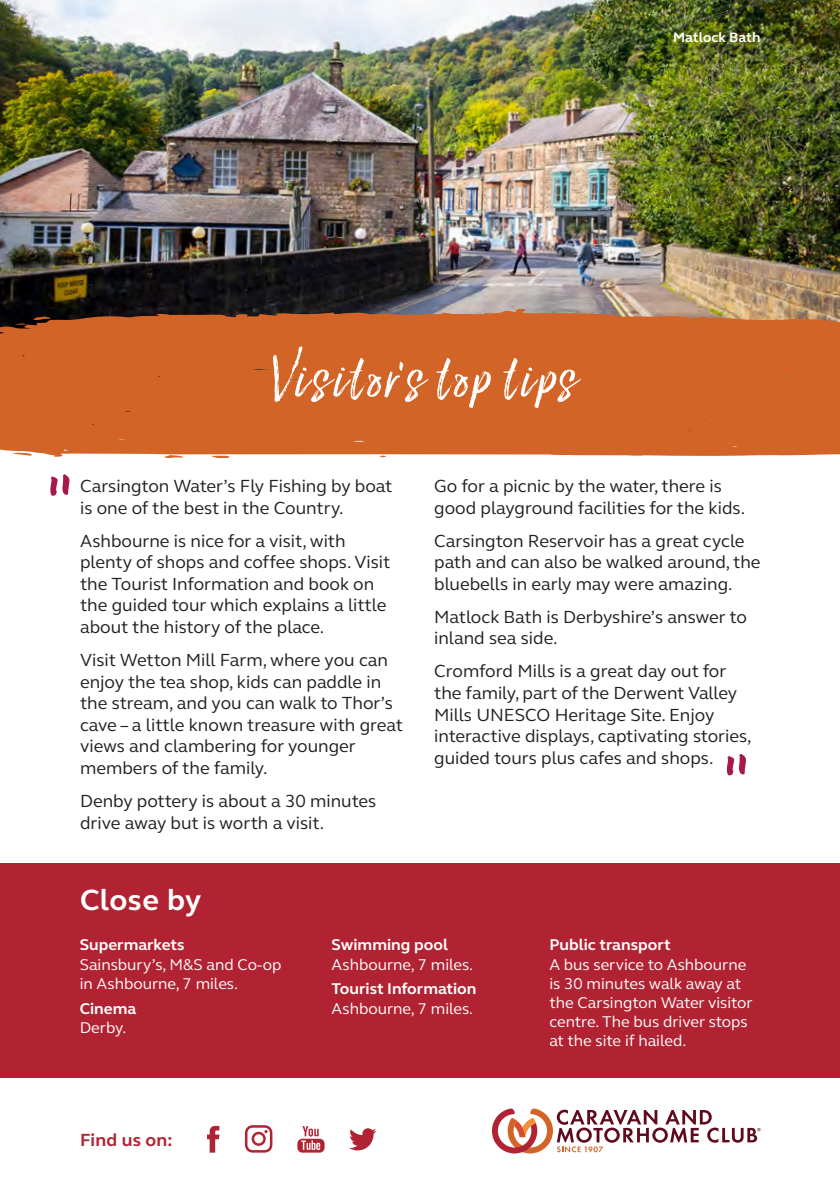
<style>
.page{position:relative;width:840px;height:1191px;background:#fff}
.page>*{position:absolute;margin:0;border:0;box-sizing:border-box;transform-origin:0 0}
.t1{font:160px "Lucky Fellas Win";color:#a91946}
.t2{font:68px "Lucky Fellas Win";letter-spacing:.045em;color:#fff}
.SL_Heading{font:700 30px "FS Elliot";letter-spacing:.01em;color:#fff}
.Visitors_Tips{font:18px/21.6px "FS Elliot";color:#231f20}
.t3{font:700 18px "FS Elliot";letter-spacing:.01em;color:#b12332}
.Close_by_body{font:16px/19.2px "FS Elliot";color:#fff}
.Close_by_subheader{font:700 16px "FS Elliot";color:#fff}
.SL_Image_Text{font:700 14px "FS Elliot";color:#fff}
</style>
<div class="page">
<img style="left:0;top:0;width:839px;height:308px">
<div style="left:0;top:863px;width:839px;height:214px;background:#b12332"></div>
<svg style="left:492px;top:1108px;width:268px;height:45px"></svg>
<svg style="left:349px;top:1128px;width:27px;height:22px"></svg>
<svg style="left:207px;top:1125px;width:12px;height:27px"></svg>
<svg style="left:245px;top:1125px;width:27px;height:27px"></svg>
<svg style="left:297px;top:1126px;width:27px;height:26px"></svg>
<svg style="left:214px;top:457px;width:16px;height:1px"></svg>
<svg style="left:164px;top:457px;width:19px;height:1px"></svg>
<svg style="left:0;top:308px;width:839px;height:149px;background:#cd662c"></svg>
<svg style="left:15px;top:316px;width:36px;height:9px"></svg>
<p class="SL_Image_Text" style="left:672px;top:28px;width:89px">Matlock Bath</p>
<p class="t2" style="left:265px;top:334px;width:310px">Visitor’s top tips</p>
<p class="t1" style="left:45px;top:426px;width:33px">“</p>
<p class="Visitors_Tips" style="left:80px;top:474px;width:314px">Carsington Water’s Fly Fishing by boat is one of the best in the Country.</p>
<p class="Visitors_Tips" style="left:80px;top:529px;width:311px">Ashbourne is nice for a visit, with plenty of shops and coffee shops. Visit the Tourist Information and book on the guided tour which explains a little about the history of the place.</p>
<p class="Visitors_Tips" style="left:80px;top:648px;width:324px">Visit Wetton Mill Farm, where you can enjoy the tea shop, kids can paddle in the stream, and you can walk to Thor’s cave – a little known treasure with great views and clambering for younger members of the family.</p>
<p class="Visitors_Tips" style="left:80px;top:789px;width:297px">Denby pottery is about a 30 minutes drive away but is worth a visit.</p>
<p class="Visitors_Tips" style="left:434px;top:474px;width:312px">Go for a picnic by the water, there is good playground facilities for the kids.</p>
<p class="Visitors_Tips" style="left:434px;top:529px;width:328px">Carsington Reservoir has a great cycle path and can also be walked around, the bluebells in early may were amazing.</p>
<p class="Visitors_Tips" style="left:434px;top:605px;width:314px">Matlock Bath is Derbyshire’s answer to inland sea side.</p>
<p class="Visitors_Tips" style="left:434px;top:660px;width:319px">Cromford Mills is a great day out for the family, part of the Derwent Valley Mills UNESCO Heritage Site. Enjoy interactive displays, captivating stories, guided tours plus cafes and shops.</p>
<p class="t1" style="left:721px;top:706px;width:33px">”</p>
<p class="SL_Heading" style="left:80px;top:880px;width:123px">Close by</p>
<p class="Close_by_subheader" style="left:80px;top:934px;width:106px">Supermarkets</p>
<p class="Close_by_body" style="left:80px;top:954px;width:203px">Sainsbury’s, M&amp;S and Co-op in Ashbourne, 7 miles.</p>
<p class="Close_by_subheader" style="left:80px;top:997px;width:58px">Cinema</p>
<p class="Close_by_body" style="left:80px;top:1017px;width:48px">Derby.</p>
<p class="Close_by_subheader" style="left:331px;top:934px;width:118px">Swimming pool</p>
<p class="Close_by_body" style="left:331px;top:954px;width:143px">Ashbourne, 7 miles.</p>
<p class="Close_by_subheader" style="left:331px;top:978px;width:146px">Tourist Information</p>
<p class="Close_by_body" style="left:331px;top:998px;width:143px">Ashbourne, 7 miles.</p>
<p class="Close_by_subheader" style="left:549px;top:934px;width:123px">Public transport</p>
<p class="Close_by_body" style="left:549px;top:954px;width:205px">A bus service to Ashbourne is 30 minutes walk away at the Carsington Water visitor centre. The bus driver stops at the site if hailed.</p>
<p class="t3" style="left:80px;top:1128px;width:94px">Find us on:</p>
</div>
